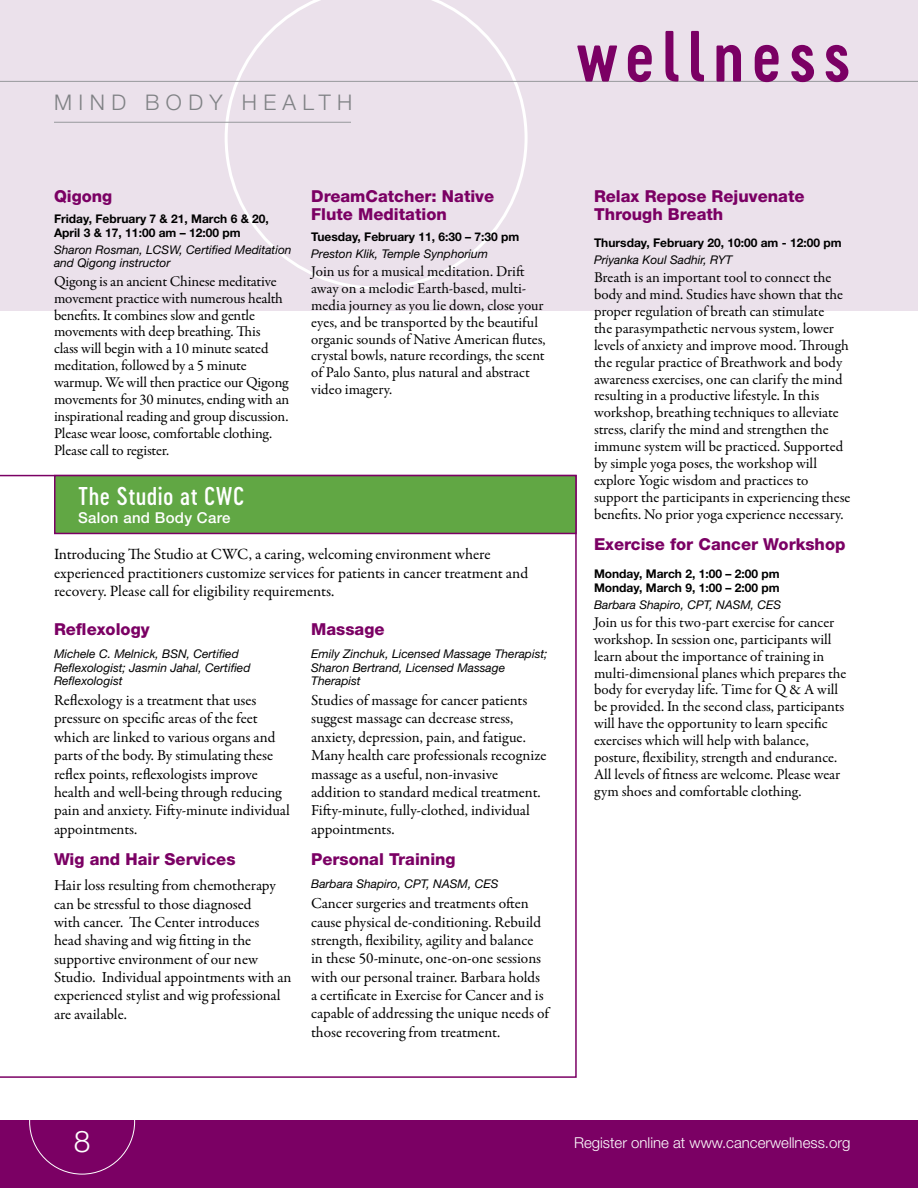
<style>
.page{position:relative;width:918px;height:1188px;background:#fff}
.page>*{position:absolute;margin:0;border:0;box-sizing:border-box;transform-origin:0 0}
.t1{font:67.5px "Cervo Neue Semi Bold Neue";letter-spacing:.11em;color:#7b0064}
.t2{font:300 30px "Helvetica Neue";color:#fff}
.t3{font:24px "Cervo Neue Medium Neue";letter-spacing:.02em;color:#fff}
.t4{font:300 21.6px "Helvetica Neue";letter-spacing:.3em;color:#808285}
.t5{font:800 16.5px/18px "Helvetica Neue";color:#7b0064}
.t6{font:15.75px/18.8px "Garamond Premr Pro";letter-spacing:-.005em;color:#000}
.t7{font:15.3px/18.3px "Garamond Premr Pro";color:#000}
.t8{font:15px/16.8px "Garamond Premr Pro";letter-spacing:-.005em;color:#000}
.t9{font:300 15px "Helvetica Neue";color:#fff}
.t10{font:500 15px "Helvetica Neue";letter-spacing:.02em;color:#fff}
.t11{font:italic 12px/13.5px "Helvetica Neue";color:#000}
.t12{font:700 12px/14.2px "Helvetica Neue";color:#000}
</style>
<div class="page">
<div style="left:0;top:0;width:918px;height:310px;background:#ebe1eb"></div>
<svg style="left:225px;top:0;width:303px;height:289px"></svg>
<hr style="left:54px;top:122px;width:297px;height:1px;background:#97999c">
<hr style="left:0;top:81px;width:918px;height:1px;background:#97999c">
<div style="left:0;top:1120px;width:918px;height:68px;background:#7b0064"></div>
<svg style="left:0;top:475px;width:577px;height:603px"></svg>
<div style="left:54px;top:475px;width:523px;height:59px;background:#61a744;border:2px solid #7b0064"></div>
<h3 class="t4" style="left:54px;top:89px;width:300px">MIND BODY HEALTH</h3>
<h1 class="t1" style="left:577px;top:11px;width:275px">wellness</h1>
<p class="t5" style="left:54px;top:187px;width:60px">Qigong</p>
<p class="t12" style="left:54px;top:212px;width:216px">Friday, February 7 &amp; 21, March 6 &amp; 20,<br>April 3 &amp; 17, 11:00 am – 12:00 pm</p>
<p class="t11" style="left:54px;top:243px;width:239px">Sharon Rosman, LCSW, Certified Meditation and Qigong instructor</p>
<p class="t8" style="left:54px;top:273px;width:237px">Qigong is an ancient Chinese meditative movement practice with numerous health benefits. It combines slow and gentle movements with deep breathing. This<br>class will begin with a 10 minute seated meditation, followed by a 5 minute warmup. We will then practice our Qigong movements for 30 minutes, ending with an inspirational reading and group discussion.<br>Please wear loose, comfortable clothing.<br>Please call to register.</p>
<p class="t5" style="left:311px;top:187px;width:185px">DreamCatcher: Native<br>Flute Meditation</p>
<p class="t12" style="left:311px;top:230px;width:210px">Tuesday, February 11, 6:30 – 7:30 pm</p>
<p class="t11" style="left:311px;top:246px;width:178px">Preston Klik, Temple Synphorium</p>
<p class="t8" style="left:311px;top:263px;width:236px">Join us for a musical meditation. Drift away on a melodic Earth-based, multi&shy;media journey as you lie down, close your eyes, and be transported by the beautiful organic sounds of Native American flutes, crystal bowls, nature recordings, the scent of Palo Santo, plus natural and abstract video imagery.</p>
<h3 class="t3" style="left:78px;top:481px;width:168px">The Studio at CWC</h3>
<p class="t10" style="left:78px;top:509px;width:154px">Salon and Body Care</p>
<p class="t6" style="left:54px;top:545px;width:476px">Introducing The Studio at CWC, a caring, welcoming environment where experienced practitioners customize services for patients in cancer treatment and recovery. Please call for eligibility requirements.</p>
<p class="t5" style="left:54px;top:620px;width:97px">Reflexology</p>
<p class="t11" style="left:54px;top:647px;width:198px">Michele C. Melnick, BSN, Certified<br>Reflexologist; Jasmin Jahal, Certified<br>Reflexologist</p>
<p class="t7" style="left:54px;top:691px;width:237px">Reflexology is a treatment that uses pressure on specific areas of the feet which are linked to various organs and parts of the body. By stimulating these reflex points, reflexologists improve health and well-being through reducing pain and anxiety. Fifty-minute individual appointments.</p>
<p class="t5" style="left:54px;top:850px;width:183px">Wig and Hair Services</p>
<p class="t7" style="left:54px;top:877px;width:239px">Hair loss resulting from chemotherapy can be stressful to those diagnosed<br>with cancer. The Center introduces<br>head shaving and wig fitting in the supportive environment of our new Studio. Individual appointments with an experienced stylist and wig professional are available.</p>
<p class="t5" style="left:311px;top:620px;width:75px">Massage</p>
<p class="t11" style="left:311px;top:647px;width:238px">Emily Zinchuk, Licensed Massage Therapist;<br>Sharon Bertrand, Licensed Massage<br>Therapist</p>
<p class="t7" style="left:311px;top:691px;width:237px">Studies of massage for cancer patients suggest massage can decrease stress, anxiety, depression, pain, and fatigue.<br>Many health care professionals recognize massage as a useful, non-invasive addition to standard medical treatment.<br>Fifty-minute, fully-clothed, individual appointments.</p>
<p class="t5" style="left:311px;top:850px;width:146px">Personal Training</p>
<p class="t11" style="left:311px;top:877px;width:189px">Barbara Shapiro, CPT, NASM, CES</p>
<p class="t7" style="left:311px;top:895px;width:239px">Cancer surgeries and treatments often cause physical de-conditioning. Rebuild strength, flexibility, agility and balance in these 50-minute, one-on-one sessions with our personal trainer. Barbara holds a certificate in Exercise for Cancer and is capable of addressing the unique needs of those recovering from treatment.</p>
<p class="t5" style="left:594px;top:187px;width:212px">Relax Repose Rejuvenate<br>Through Breath</p>
<p class="t12" style="left:594px;top:236px;width:249px">Thursday, February 20, 10:00 am - 12:00 pm</p>
<p class="t11" style="left:594px;top:253px;width:140px">Priyanka Koul Sadhir, RYT</p>
<p class="t8" style="left:594px;top:269px;width:258px">Breath is an important tool to connect the body and mind. Studies have shown that the proper regulation of breath can stimulate<br>the parasympathetic nervous system, lower levels of anxiety and improve mood. Through the regular practice of Breathwork and body awareness exercises, one can clarify the mind resulting in a productive lifestyle. In this workshop, breathing techniques to alleviate stress, clarify the mind and strengthen the immune system will be practiced. Supported by simple yoga poses, the workshop will explore Yogic wisdom and practices to support the participants in experiencing these benefits. No prior yoga experience necessary.</p>
<p class="t5" style="left:594px;top:535px;width:253px">Exercise for Cancer Workshop</p>
<p class="t12" style="left:594px;top:566px;width:187px">Monday, March 2, 1:00 – 2:00 pm<br>Monday, March 9, 1:00 – 2:00 pm</p>
<p class="t11" style="left:594px;top:597px;width:189px">Barbara Shapiro, CPT, NASM, CES</p>
<p class="t8" style="left:594px;top:614px;width:254px">Join us for this two-part exercise for cancer workshop. In session one, participants will learn about the importance of training in multi-dimensional planes which prepares the body for everyday life. Time for Q &amp; A will be provided. In the second class, participants will have the opportunity to learn specific exercises which will help with balance, posture, flexibility, strength and endurance.<br>All levels of fitness are welcome. Please wear gym shoes and comfortable clothing.</p>
<h2 class="t2" style="left:74px;top:1123px;width:18px">8</h2>
<p class="t9" style="left:574px;top:1134px;width:278px">Register online at www.cancerwellness.org</p>
</div>
